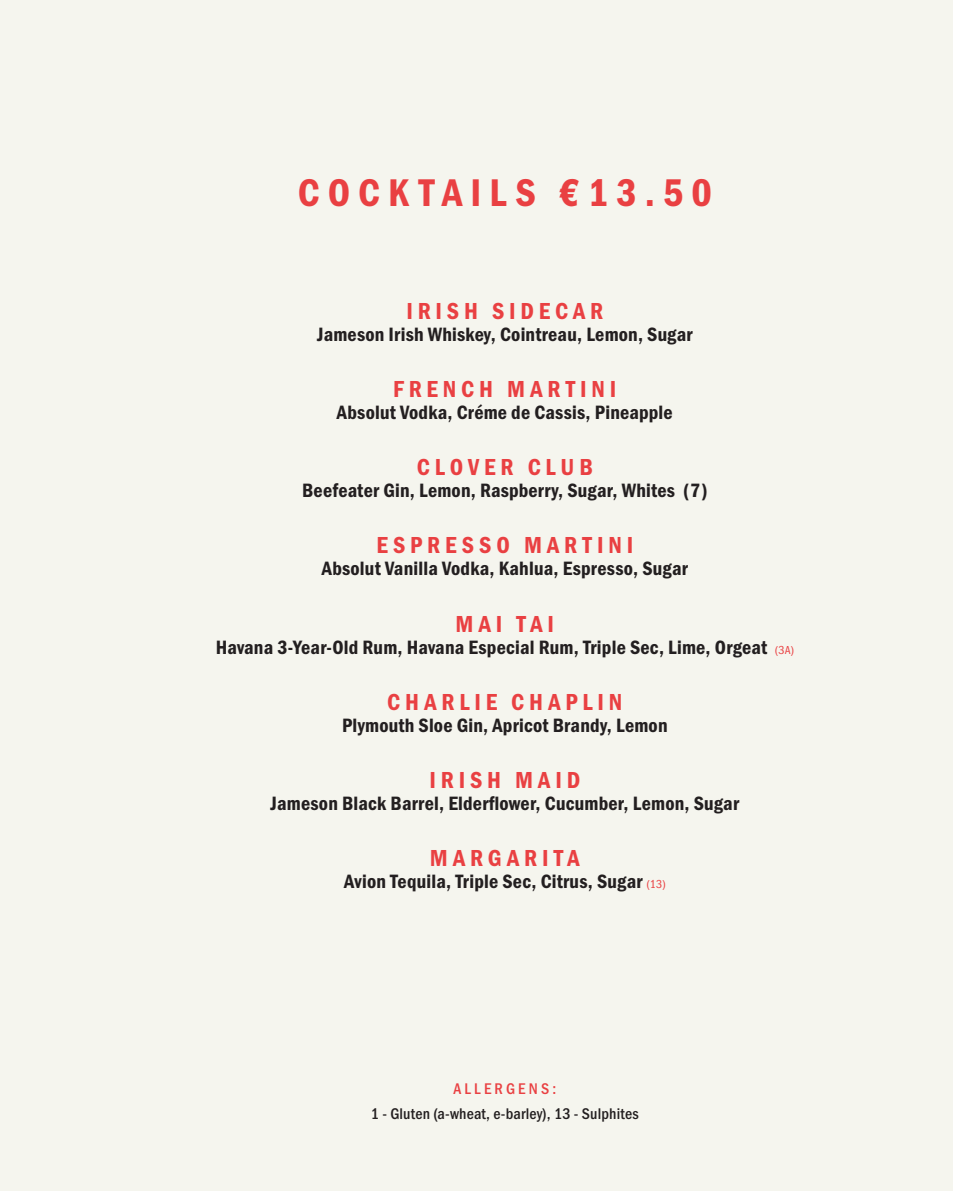
<style>
.page{position:relative;width:953px;height:1191px;background:#fff}
.page>*{position:absolute;margin:0;border:0;box-sizing:border-box;transform-origin:0 0}
.t1{font:40px "Franklin Gothic URW Con Dem";letter-spacing:.2em;color:#e94042}
.t2{font:24px "Franklin Gothic URW Con Dem";letter-spacing:.2em;color:#e94042}
.t3{font:20px "Franklin Gothic URW Con Dem";letter-spacing:.01em;color:#231f20}
.t4{font:500 16px "Franklin Gothic URW Cond";letter-spacing:.01em;color:#231f20}
.t5{font:500 16px "Franklin Gothic URW Cond";letter-spacing:.2em;color:#e94042}
.s1{font-family:"Franklin Gothic URW Cond";font-size:12px;color:#e94042}
</style>
<div class="page">
<div style="left:0;top:0;width:952px;height:1191px;background:#f5f5ee"></div>
<h1 class="t1" style="left:298px;top:166px;width:415px">COCKTAILS €13.50</h1>
<p class="t2" style="left:406px;top:295px;width:198px">IRISH SIDECAR</p>
<p class="t3" style="left:317px;top:321px;width:377px">Jameson Irish Whiskey, Cointreau, Lemon, Sugar</p>
<p class="t2" style="left:393px;top:373px;width:225px">FRENCH MARTINI</p>
<p class="t3" style="left:337px;top:399px;width:337px">Absolut Vodka, Créme de Cassis, Pineapple</p>
<p class="t2" style="left:417px;top:451px;width:177px">CLOVER CLUB</p>
<p class="t3" style="left:302px;top:477px;width:407px">Beefeater Gin, Lemon, Raspberry, Sugar, Whites (7)</p>
<p class="t2" style="left:376px;top:529px;width:258px">ESPRESSO MARTINI</p>
<p class="t3" style="left:322px;top:555px;width:367px">Absolut Vanilla Vodka, Kahlua, Espresso, Sugar</p>
<p class="t2" style="left:455px;top:607px;width:100px">MAI TAI</p>
<p class="t3" style="left:216px;top:633px;width:579px">Havana 3-Year-Old Rum, Havana Especial Rum, Triple Sec, Lime, Orgeat <span class="s1">(3A)</span></p>
<p class="t2" style="left:387px;top:685px;width:237px">CHARLIE CHAPLIN</p>
<p class="t3" style="left:342px;top:711px;width:327px">Plymouth Sloe Gin, Apricot Brandy, Lemon</p>
<p class="t2" style="left:429px;top:763px;width:152px">IRISH MAID</p>
<p class="t3" style="left:270px;top:789px;width:470px">Jameson Black Barrel, Elderflower, Cucumber, Lemon, Sugar</p>
<p class="t2" style="left:430px;top:841px;width:151px">MARGARITA</p>
<p class="t3" style="left:344px;top:867px;width:323px">Avion Tequila, Triple Sec, Citrus, Sugar <span class="s1">(13)</span></p>
<p class="t5" style="left:453px;top:1077px;width:104px">ALLERGENS:</p>
<p class="t4" style="left:371px;top:1102px;width:269px">1 - Gluten (a-wheat, e-barley), 13 - Sulphites</p>
</div>
